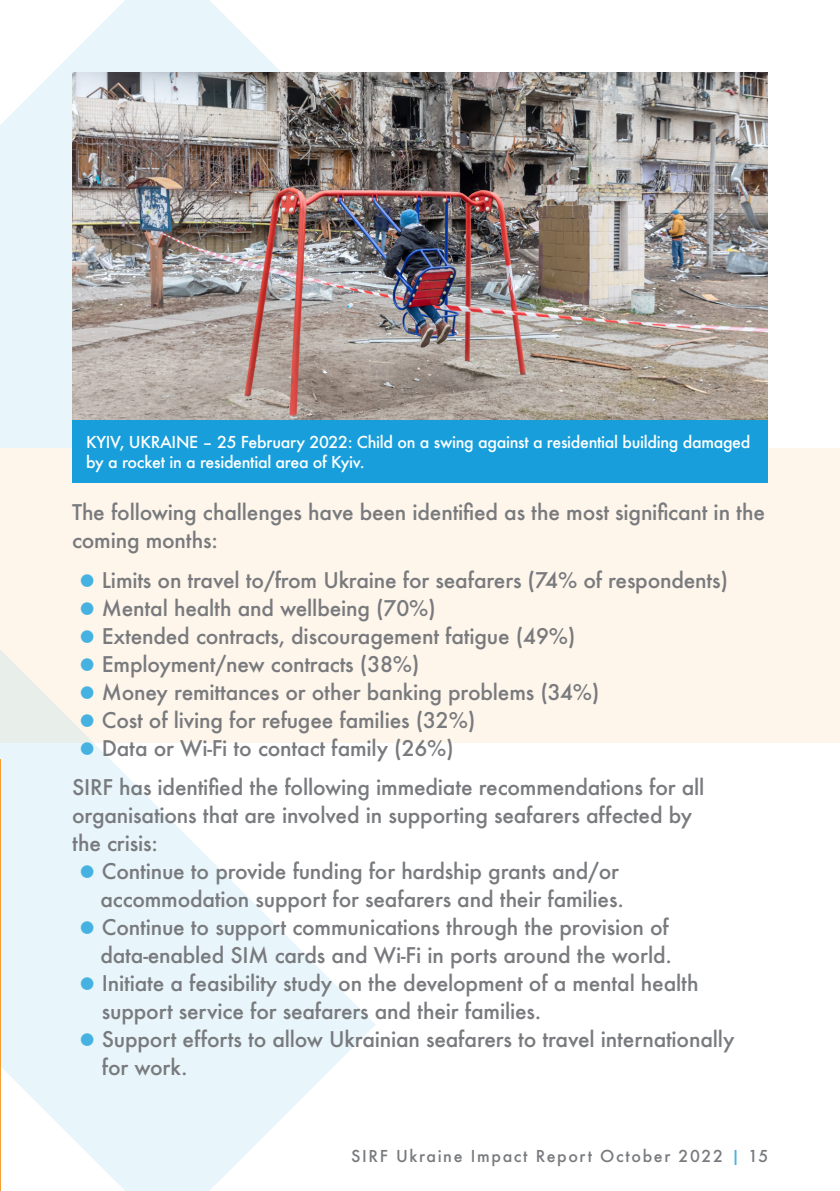
<style>
.page{position:relative;width:840px;height:1191px;background:#fff}
.page>*{position:absolute;margin:0;border:0;box-sizing:border-box;transform-origin:0 0}
.t1{font:500 21px/28px "Futura";letter-spacing:-.01em;color:#787a7d}
.t2{font:500 16px/20px "Futura";letter-spacing:-.02em;color:#fff}
.t3{font:500 16px "Futura";letter-spacing:.1em;color:#787a7d}
.s1{font-weight:700;font-size:40px;color:#46b2e2}
.s2{color:#46b2e2}
</style>
<div class="page">
<div style="left:0;top:448px;width:839px;height:294px;background:#fef5eb"></div>
<svg style="left:0;top:0;width:375px;height:1191px"></svg>
<hr style="left:0;top:760px;width:1px;height:431px;background:#f59e33">
<img style="left:72px;top:72px;width:695px;height:348px">
<div style="left:72px;top:420px;width:695px;height:63px;background:#189fdb"></div>
<p class="t2" style="left:86px;top:431px;width:665px">KYIV, UKRAINE – 25 February 2022: Child on a swing against a residential building damaged by a rocket in a residential area of Kyiv.</p>
<p class="t1" style="left:72px;top:498px;width:694px">The following challenges have been identified as the most significant in the coming months:</p>
<p class="t1" style="left:72px;top:565px;width:657px"><span class="s1">•</span>Limits on travel to/from Ukraine for seafarers (74% of respondents)</p>
<p class="t1" style="left:72px;top:593px;width:365px"><span class="s1">•</span>Mental health and wellbeing (70%)</p>
<p class="t1" style="left:72px;top:621px;width:504px"><span class="s1">•</span>Extended contracts, discouragement fatigue (49%)</p>
<p class="t1" style="left:72px;top:649px;width:349px"><span class="s1">•</span>Employment/new contracts (38%)</p>
<p class="t1" style="left:72px;top:677px;width:529px"><span class="s1">•</span>Money remittances or other banking problems (34%)</p>
<p class="t1" style="left:72px;top:705px;width:404px"><span class="s1">•</span>Cost of living for refugee families (32%)</p>
<p class="t1" style="left:72px;top:733px;width:383px"><span class="s1">•</span>Data or Wi-Fi to contact family (26%)</p>
<p class="t1" style="left:72px;top:773px;width:633px">SIRF has identified the following immediate recommendations for all organisations that are involved in supporting seafarers affected by the crisis:</p>
<p class="t1" style="left:72px;top:857px;width:548px"><span class="s1">•</span>Continue to provide funding for hardship grants and/or</p>
<p class="t1" style="left:100px;top:885px;width:524px">accommodation support for seafarers and their families.</p>
<p class="t1" style="left:72px;top:913px;width:598px"><span class="s1">•</span>Continue to support communications through the provision of</p>
<p class="t1" style="left:100px;top:941px;width:572px">data-enabled SIM cards and Wi-Fi in ports around the world.</p>
<p class="t1" style="left:102px;top:969px;width:598px;text-indent:-30px"><span class="s1">•</span>Initiate a feasibility study on the development of a mental health support service for seafarers and their families.</p>
<p class="t1" style="left:102px;top:1025px;width:633px;text-indent:-30px"><span class="s1">•</span>Support efforts to allow Ukrainian seafarers to travel internationally for work.</p>
<p class="t3" style="left:351px;top:1144px;width:418px">SIRF Ukraine Impact Report October 2022 <span class="s2">|</span> 15</p>
</div>
